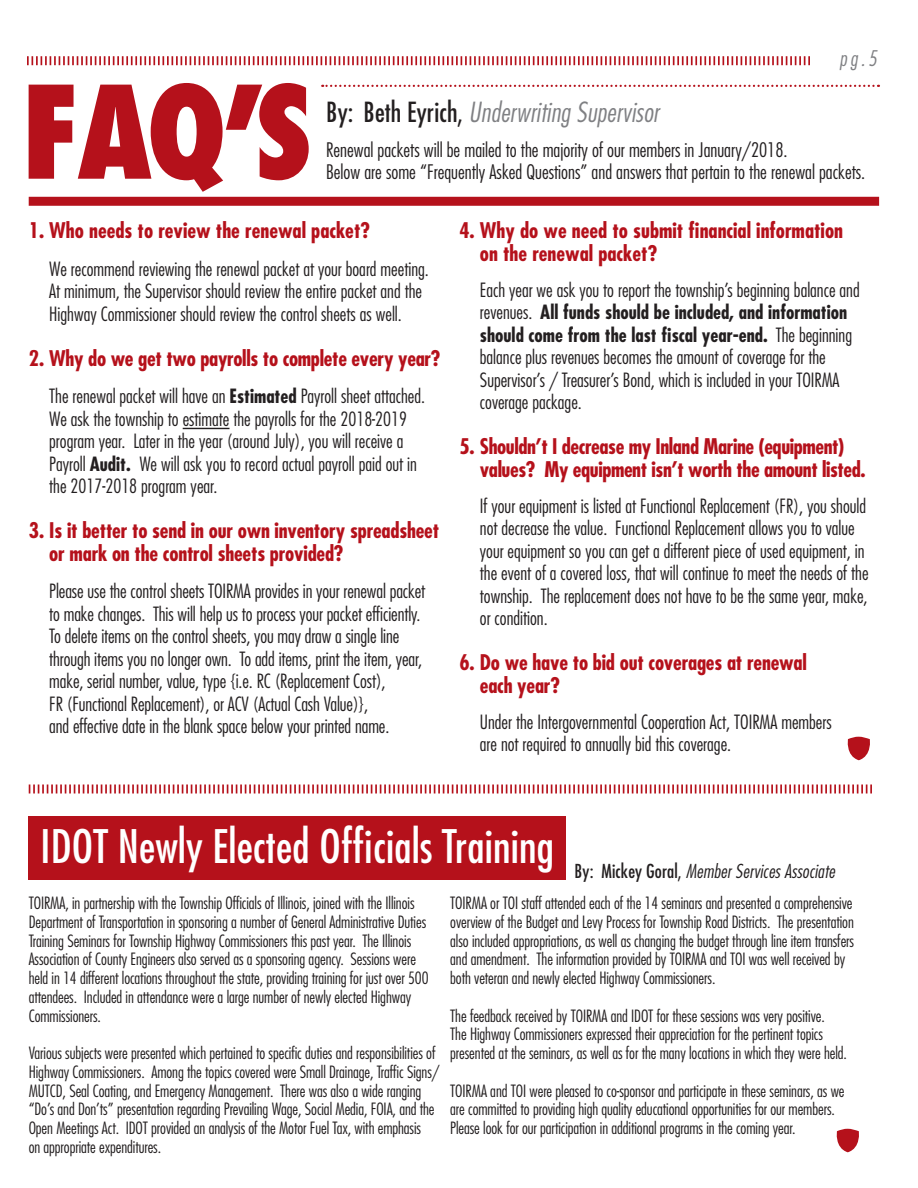
<style>
.page{position:relative;width:918px;height:1188px;background:#fff}
.page>*{position:absolute;margin:0;border:0;box-sizing:border-box;transform-origin:0 0}
.t1{font:800 condensed 124.8px "Futura";color:#b5111b}
.t2{font:condensed 45px "Futura";letter-spacing:.005em;color:#fff}
.t3{font:italic 300 condensed 27px "Futura";letter-spacing:.01em;color:#7f8083}
.t4{font:700 condensed 21px/22.5px "Futura";letter-spacing:-.01em;color:#b5111b}
.t5{font:italic 300 condensed 21px "Futura";color:#7f8083}
.t6{font:300 condensed 19.5px/21.9px "Futura";color:#231f20}
.t7{font:300 condensed 19.2px/22.5px "Futura";color:#231f20}
.t8{font:italic 300 condensed 18.75px "Futura";letter-spacing:.01em;color:#231f20}
.t9{font:300 condensed 16.5px/18.8px "Futura";letter-spacing:-.005em;color:#231f20}
.s1{font-weight:400;font-style:normal;color:#231f20}
.s2{font-weight:700}
.s3{font-weight:400;font-style:normal}
</style>
<div class="page">
<div style="left:29px;top:816px;width:537px;height:63px;background:#b5111b"></div>
<svg style="left:27px;top:56px;width:783px;height:9px"></svg>
<svg style="left:848px;top:737px;width:22px;height:23px"></svg>
<svg style="left:837px;top:1129px;width:22px;height:23px"></svg>
<hr style="left:183px;top:428px;width:47px;height:1px;background:#231f20">
<svg style="left:322px;top:85px;width:557px;height:2px"></svg>
<div style="left:29px;top:197px;width:850px;height:9px;background:#b5111b"></div>
<svg style="left:29px;top:784px;width:843px;height:10px"></svg>
<p class="t1" style="left:21px;top:52px;width:294px">FAQ’S</p>
<p class="t3" style="left:326px;top:95px;width:334px"><span class="s1">By: Beth Eyrich,</span> Underwriting Supervisor</p>
<p class="t5" style="left:840px;top:45px;width:39px">pg.5</p>
<p class="t6" style="left:326px;top:138px;width:541px">Renewal packets will be mailed to the majority of our members in January/2018.<br>Below are some “Frequently Asked Questions” and answers that pertain to the renewal packets.</p>
<p class="t4" style="left:29px;top:219px;width:343px">1. Who needs to review the renewal packet?</p>
<p class="t7" style="left:49px;top:257px;width:381px">We recommend reviewing the renewal packet at your board meeting.<br>At minimum, the Supervisor should review the entire packet and the<br>Highway Commissioner should review the control sheets as well.</p>
<p class="t4" style="left:29px;top:346px;width:413px">2. Why do we get two payrolls to complete every year?</p>
<p class="t7" style="left:49px;top:384px;width:377px">The renewal packet will have an <span class="s2">Estimated</span> Payroll sheet attached.<br>We ask the township to estimate the payrolls for the 2018-2019 program year. Later in the year (around July), you will receive a Payroll <span class="s2">Audit.</span> We will ask you to record actual payroll paid out in the 2017-2018 program year.</p>
<p class="t4" style="left:49px;top:519px;width:391px;text-indent:-21px">3. Is it better to send in our own inventory spreadsheet or mark on the control sheets provided?</p>
<p class="t7" style="left:49px;top:579px;width:378px">Please use the control sheets TOIRMA provides in your renewal packet to make changes. This will help us to process your packet efficiently.<br>To delete items on the control sheets, you may draw a single line through items you no longer own. To add items, print the item, year, make, serial number, value, type {i.e. RC (Replacement Cost),<br>FR (Functional Replacement), or ACV (Actual Cash Value)},<br>and effective date in the blank space below your printed name.</p>
<p class="t4" style="left:480px;top:219px;width:365px;text-indent:-21px">4. Why do we need to submit financial information on the renewal packet?</p>
<p class="t7" style="left:480px;top:278px;width:381px">Each year we ask you to report the township’s beginning balance and revenues. <span class="s2">All funds should be included, and information should come from the last fiscal year-end.</span> The beginning balance plus revenues becomes the amount of coverage for the Supervisor’s / Treasurer’s Bond, which is included in your TOIRMA coverage package.</p>
<p class="t4" style="left:480px;top:435px;width:387px;text-indent:-21px">5. Shouldn’t I decrease my Inland Marine (equipment) values? My equipment isn’t worth the amount listed.</p>
<p class="t7" style="left:480px;top:494px;width:390px">If your equipment is listed at Functional Replacement (FR), you should not decrease the value. Functional Replacement allows you to value your equipment so you can get a different piece of used equipment, in the event of a covered loss, that will continue to meet the needs of the township. The replacement does not have to be the same year, make, or condition.</p>
<p class="t4" style="left:480px;top:651px;width:328px;text-indent:-21px">6. Do we have to bid out coverages at renewal each year?</p>
<p class="t7" style="left:480px;top:710px;width:353px">Under the Intergovernmental Cooperation Act, TOIRMA members are not required to annually bid this coverage.</p>
<p class="t2" style="left:40px;top:818px;width:515px">IDOT Newly Elected Officials Training</p>
<p class="t8" style="left:575px;top:859px;width:262px"><span class="s3">By: Mickey Goral,</span> Member Services Associate</p>
<p class="t9" style="left:29px;top:893px;width:401px">TOIRMA, in partnership with the Township Officials of Illinois, joined with the Illinois Department of Transportation in sponsoring a number of General Administrative Duties Training Seminars for Township Highway Commissioners this past year. The Illinois Association of County Engineers also served as a sponsoring agency. Sessions were held in 14 different locations throughout the state, providing training for just over 500 attendees. Included in attendance were a large number of newly elected Highway Commissioners.</p>
<p class="t9" style="left:29px;top:1043px;width:412px">Various subjects were presented which pertained to specific duties and responsibilities of Highway Commissioners. Among the topics covered were Small Drainage, Traffic Signs/ MUTCD, Seal Coating, and Emergency Management. There was also a wide ranging “Do’s and Don’ts” presentation regarding Prevailing Wage, Social Media, FOIA, and the Open Meetings Act. IDOT provided an analysis of the Motor Fuel Tax, with emphasis<br>on appropriate expenditures.</p>
<p class="t9" style="left:450px;top:893px;width:405px">TOIRMA or TOI staff attended each of the 14 seminars and presented a comprehensive overview of the Budget and Levy Process for Township Road Districts. The presentation also included appropriations, as well as changing the budget through line item transfers and amendment. The information provided by TOIRMA and TOI was well received by both veteran and newly elected Highway Commissioners.</p>
<p class="t9" style="left:450px;top:1006px;width:398px">The feedback received by TOIRMA and IDOT for these sessions was very positive.<br>The Highway Commissioners expressed their appreciation for the pertinent topics presented at the seminars, as well as for the many locations in which they were held.</p>
<p class="t9" style="left:450px;top:1081px;width:396px">TOIRMA and TOI were pleased to co-sponsor and participate in these seminars, as we are committed to providing high quality educational opportunities for our members.<br>Please look for our participation in additional programs in the coming year.</p>
</div>
